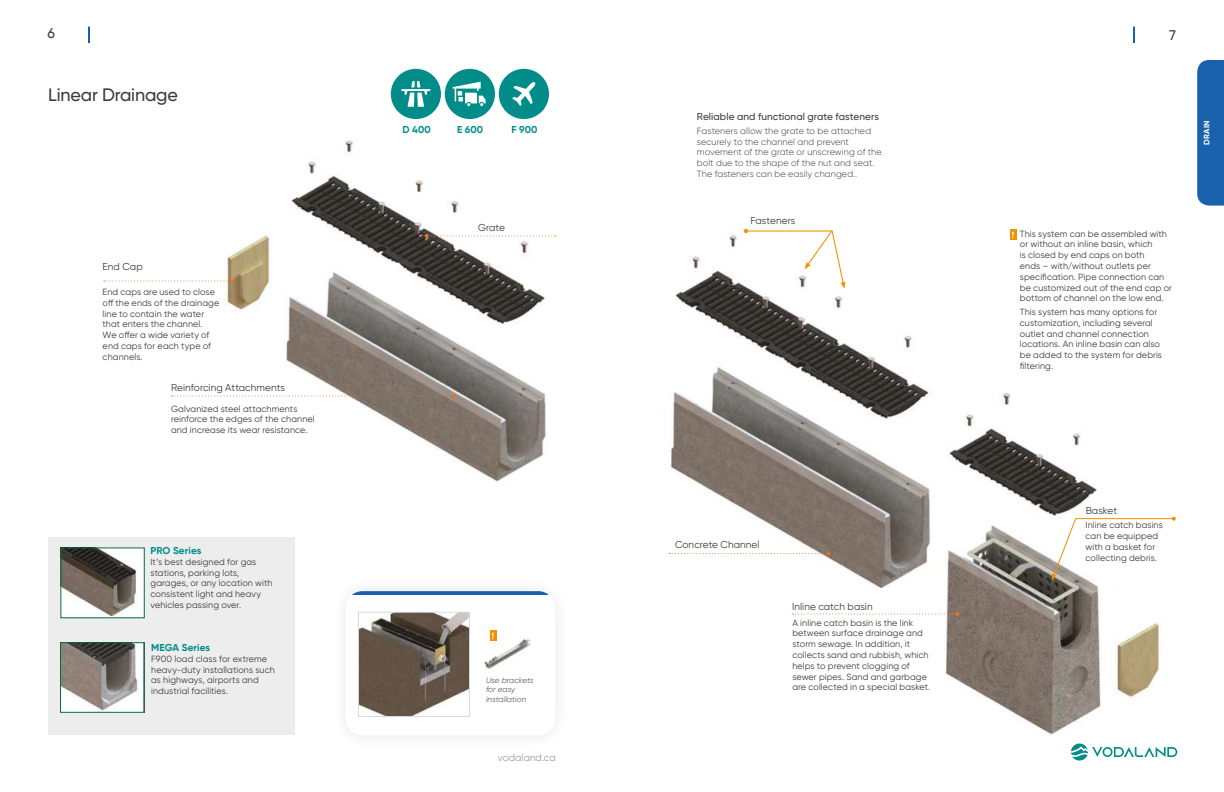
<style>
.page{position:relative;width:1224px;height:792px;background:#fff}
.page>*{position:absolute;margin:0;border:0;box-sizing:border-box;transform-origin:0 0}
.t1{font:500 18px "Gilroy";letter-spacing:-.01em;color:#3c3c3b}
.t2{font:500 14px "Gilroy";color:#3c3c3b}
.t3{font:10px "Gilroy";letter-spacing:.005em;color:#3c3c3b}
.t4{font:500 10px "Gilroy";letter-spacing:.01em;color:#3c3c3b}
.t5{font:700 10px "Gilroy";letter-spacing:.01em;color:#008d89}
.t6{font:10px "Gilroy";color:#9d9d9c}
.t7{font:9px/10.8px "Gilroy";letter-spacing:.01em;color:#3c3c3b}
.t8{font:300 9px/10.8px "Gilroy";letter-spacing:.01em;color:#3c3c3b}
.t9{font:700 9px "Gilroy";color:#fff}
.t10{font:italic 300 8px/9.6px "Gilroy";color:#3c3c3b}
.t11{font:700 8px "Gilroy";letter-spacing:.01em;color:#fff}
</style>
<div class="page">
<svg style="left:88px;top:27px;width:2px;height:16px"></svg>
<svg style="left:1133px;top:27px;width:2px;height:16px"></svg>
<div style="left:1197px;top:60px;width:27px;height:146px;background:#1961ac"></div>
<svg style="left:1071px;top:743px;width:106px;height:18px"></svg>
<img style="left:226px;top:140px;width:331px;height:342px">
<div style="left:48px;top:537px;width:247px;height:198px;background:#ededed"></div>
<img style="left:62px;top:549px;width:81px;height:67px">
<div style="left:60px;top:547px;width:85px;height:71px;border:1px solid #006944"></div>
<img style="left:62px;top:644px;width:80px;height:67px">
<div style="left:60px;top:642px;width:84px;height:71px;border:1px solid #006944"></div>
<svg style="left:425px;top:234px;width:131px;height:4px"></svg>
<svg style="left:104px;top:279px;width:130px;height:4px"></svg>
<svg style="left:172px;top:394px;width:283px;height:4px"></svg>
<svg style="left:391px;top:69px;width:158px;height:50px"></svg>
<svg style="left:351px;top:591px;width:197px;height:4px"></svg>
<img style="left:484px;top:632px;width:47px;height:37px">
<div style="left:490px;top:631px;width:6px;height:10px;background:#f39000"></div>
<img style="left:360px;top:614px;width:108px;height:101px">
<div style="left:358px;top:612px;width:112px;height:105px;border:1px solid #dadada"></div>
<img style="left:668px;top:228px;width:507px;height:507px">
<svg style="left:744px;top:229px;width:102px;height:60px"></svg>
<svg style="left:1052px;top:517px;width:124px;height:64px"></svg>
<svg style="left:669px;top:551px;width:161px;height:4px"></svg>
<svg style="left:792px;top:612px;width:167px;height:4px"></svg>
<div style="left:1010px;top:230px;width:6px;height:10px;background:#f39000"></div>
<h2 class="t2" style="left:48px;top:25px;width:9px">6</h2>
<h2 class="t2" style="left:1169px;top:26px;width:8px">7</h2>
<h1 class="t1" style="left:48px;top:84px;width:131px">Linear Drainage</h1>
<p class="t3" style="left:103px;top:261px;width:42px">End Cap</p>
<p class="t7" style="left:103px;top:286px;width:118px">End caps are used to close off the ends of the drainage line to contain the water that enters the channel.<br>We offer a wide variety of end caps for each type of channels.</p>
<p class="t3" style="left:171px;top:382px;width:115px">Reinforcing Attachments</p>
<p class="t7" style="left:171px;top:403px;width:145px">Galvanized steel attachments reinforce the edges of the channel and increase its wear resistance.</p>
<p class="t5" style="left:402px;top:123px;width:30px">D 400</p>
<p class="t5" style="left:457px;top:123px;width:28px">E 600</p>
<p class="t5" style="left:511px;top:123px;width:28px">F 900</p>
<p class="t3" style="left:478px;top:221px;width:28px">Grate</p>
<p class="t4" style="left:697px;top:111px;width:184px">Reliable and functional grate fasteners</p>
<p class="t8" style="left:697px;top:125px;width:186px">Fasteners allow the grate to be attached securely to the channel and prevent movement of the grate or unscrewing of the bolt due to the shape of the nut and seat.<br>The fasteners can be easily changed..</p>
<p class="t3" style="left:750px;top:214px;width:47px">Fasteners</p>
<p class="t7" style="left:1020px;top:228px;width:154px">This system can be assembled with or without an inline basin, which<br>is closed by end caps on both<br>ends – with/without outlets per specification. Pipe connection can be customized out of the end cap or bottom of channel on the low end.</p>
<p class="t7" style="left:1020px;top:306px;width:144px">This system has many options for customization, including several outlet and channel connection locations. An inline basin can also be added to the system for debris filtering.</p>
<p class="t9" style="left:1012px;top:230px;width:4px">!</p>
<p class="t11" style="left:1202px;top:145px;width:25px;rotate:-90deg">DRAIN</p>
<p class="t5" style="left:151px;top:544px;width:52px">PRO Series</p>
<p class="t7" style="left:151px;top:556px;width:123px">It’s best designed for gas stations, parking lots, garages, or any location with consistent light and heavy vehicles passing over.</p>
<p class="t5" style="left:151px;top:641px;width:61px">MEGA Series</p>
<p class="t7" style="left:151px;top:653px;width:125px">F900 load class for extreme heavy-duty installations such as highways, airports and industrial facilities.</p>
<p class="t9" style="left:492px;top:631px;width:4px">!</p>
<p class="t10" style="left:486px;top:675px;width:49px">Use brackets for easy installation</p>
<p class="t6" style="left:498px;top:751px;width:59px">vodaland.ca</p>
<p class="t3" style="left:675px;top:538px;width:86px">Concrete Channel</p>
<p class="t3" style="left:792px;top:600px;width:82px">Inline catch basin</p>
<p class="t7" style="left:792px;top:617px;width:139px">A inline catch basin is the link between surface drainage and storm sewage. In addition, it collects sand and rubbish, which helps to prevent clogging of sewer pipes. Sand and garbage are collected in a special basket.</p>
<p class="t3" style="left:1086px;top:504px;width:33px">Basket</p>
<p class="t7" style="left:1086px;top:520px;width:79px">Inline catch basins can be equipped with a basket for collecting debris.</p>
</div>
